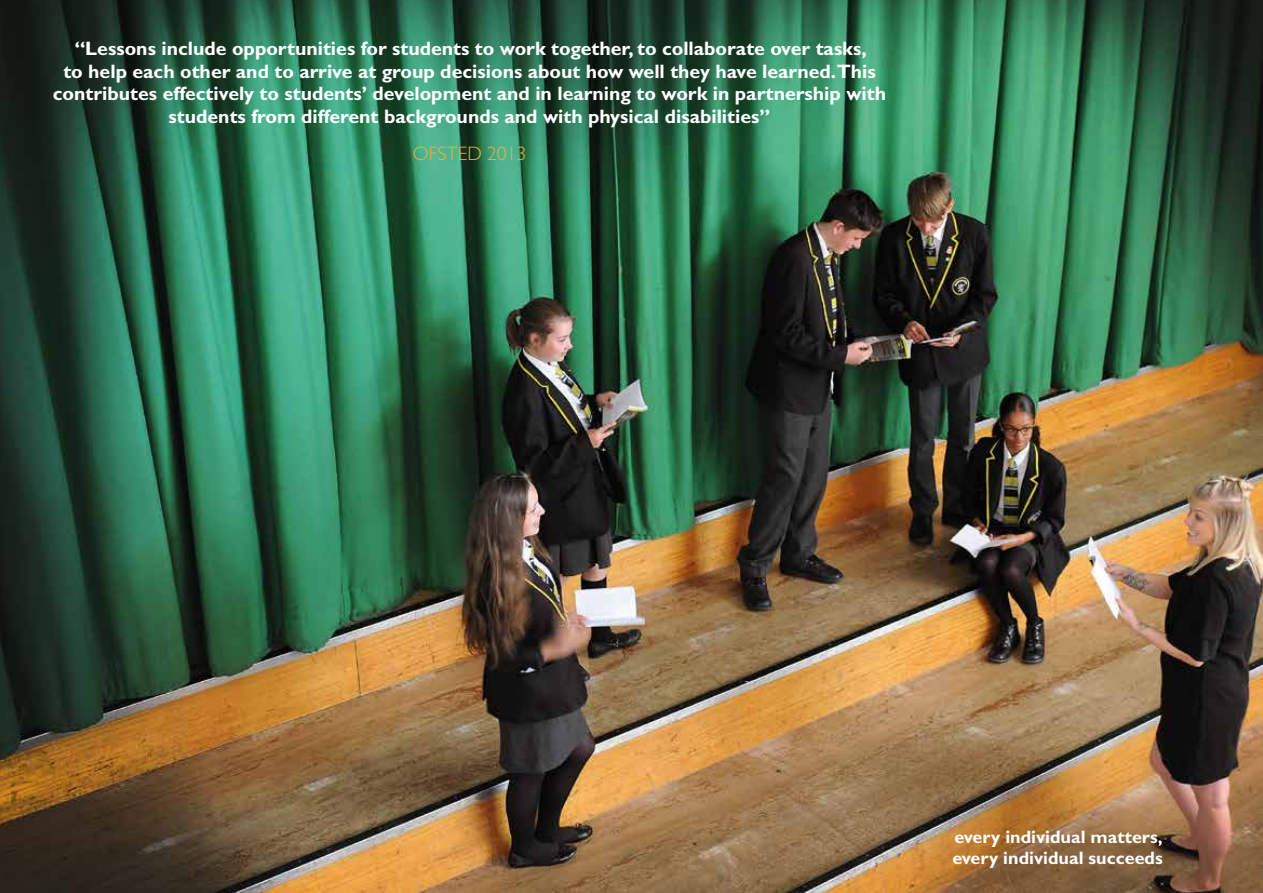
<style>
.page{position:relative;width:1263px;height:893px;background:#fff}
.page>*{position:absolute;margin:0;border:0;box-sizing:border-box;transform-origin:0 0}
.t1{font:700 19.5px/22.5px "Gill Sans Std";color:#fff;text-align:center}
.t2{font:300 19.5px "Gill Sans Std";color:#f4b032}
.t3{font:700 18px/21.6px "Gill Sans Std";color:#fff}
</style>
<div class="page">
<img style="left:0;top:0;width:1263px;height:893px">
<p class="t1" style="left:53px;top:38px;width:835px">“Lessons include opportunities for students to work together, to collaborate over tasks,<br>to help each other and to arrive at group decisions about how well they have learned.This contributes effectively to students’ development and in learning to work in partnership with students from different backgrounds and with physical disabilities”</p>
<p class="t2" style="left:413px;top:143px;width:115px">OFSTED 2013</p>
<p class="t3" style="left:952px;top:826px;width:212px">every individual matters, every individual succeeds</p>
</div>
